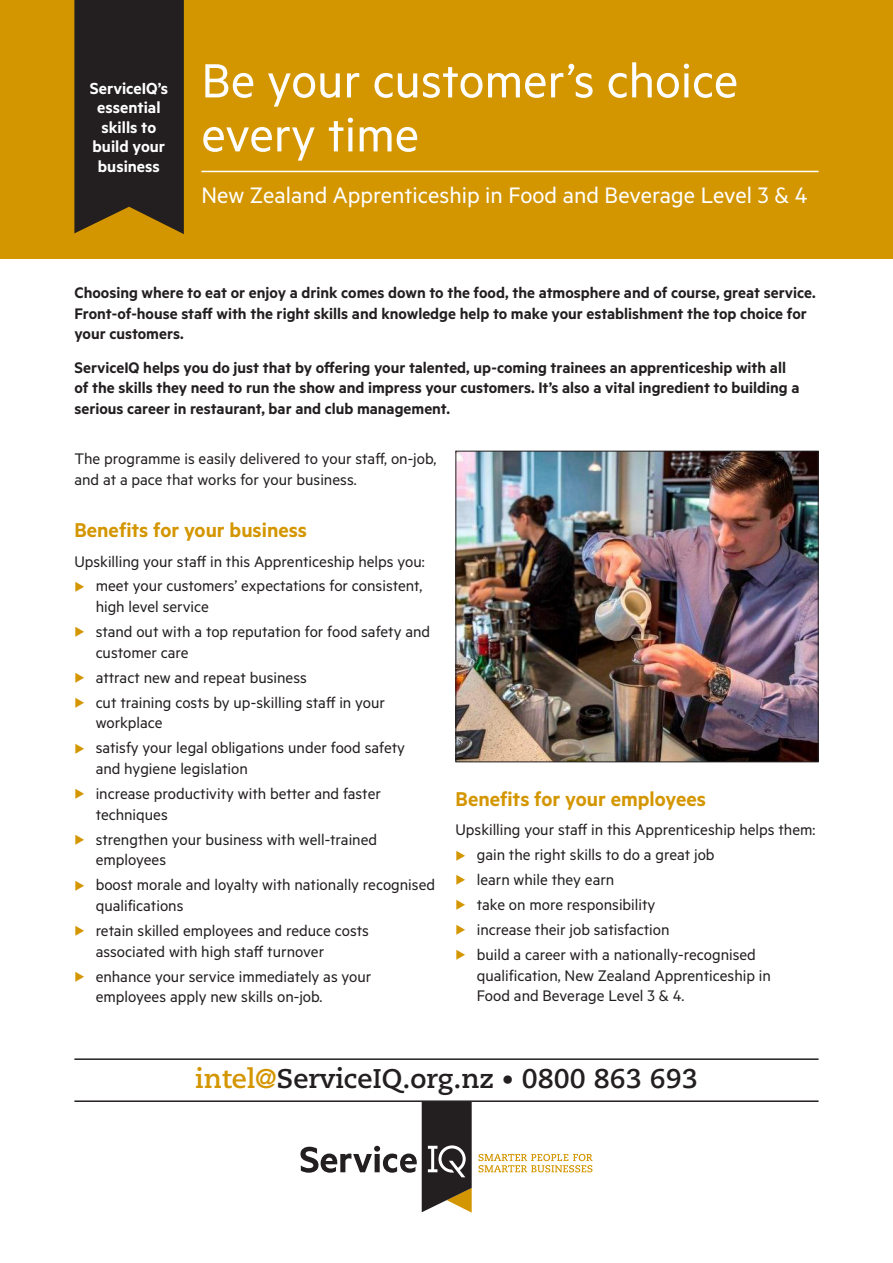
<style>
.page{position:relative;width:893px;height:1263px;background:#fff}
.page>*{position:absolute;margin:0;border:0;box-sizing:border-box;transform-origin:0 0}
.Banner_heading_1{font:54px/54px "Metric";color:#fff}
.Body_text{font:700 27px "Caecilia LT Std";color:#231f20}
.Banner_Heading_2{font:25.2px "Metric";color:#fff}
.Heading_gold{font:600 22.5px "Metric";color:#d49600}
.t1{font:600 18px/19.5px "Metric";color:#fff;text-align:center}
.Heading_gold-2{font:17.25px/20.7px "Metric";color:#231f20}
.Body_text-2{font:600 17.25px/20.7px "Metric";color:#231f20}
.Body_text_before_bul{font:17.25px "Metric";color:#231f20}
.s1{color:#d49600}
.s2{font-size:24px}
</style>
<div class="page">
<div style="left:0;top:0;width:893px;height:258px;background:#d49600"></div>
<hr style="left:201px;top:171px;width:618px;height:1px;background:#fff">
<hr style="left:74px;top:1058px;width:745px;height:2px;background:#231f20">
<hr style="left:74px;top:1100px;width:745px;height:2px;background:#231f20">
<svg style="left:300px;top:1102px;width:172px;height:110px"></svg>
<svg style="left:478px;top:1154px;width:114px;height:18px"></svg>
<svg style="left:74px;top:0;width:110px;height:234px;background:#2e271d"></svg>
<img style="left:457px;top:453px;width:360px;height:307px">
<div style="left:455px;top:451px;width:364px;height:311px;border:1px solid #231f20"></div>
<p class="t1" style="left:90px;top:78px;width:80px">ServiceIQ’s essential skills to build your business</p>
<p class="Banner_heading_1" style="left:201px;top:52px;width:538px">Be your customer’s choice every time</p>
<p class="Banner_Heading_2" style="left:201px;top:181px;width:608px">New Zealand Apprenticeship in Food and Beverage Level 3 &amp; 4</p>
<p class="Body_text-2" style="left:74px;top:282px;width:743px">Choosing where to eat or enjoy a drink comes down to the food, the atmosphere and of course, great service.<br>Front-of-house staff with the right skills and knowledge help to make your establishment the top choice for your customers.</p>
<p class="Body_text-2" style="left:74px;top:356px;width:727px">ServiceIQ helps you do just that by offering your talented, up-coming trainees an apprenticeship with all of the skills they need to run the show and impress your customers. It’s also a vital ingredient to building a serious career in restaurant, bar and club management.</p>
<p class="Heading_gold-2" style="left:74px;top:448px;width:364px">The programme is easily delivered to your staff, on-job, and at a pace that works for your business.</p>
<p class="Heading_gold" style="left:74px;top:517px;width:234px">Benefits for your business</p>
<p class="Body_text_before_bul" style="left:74px;top:551px;width:352px">Upskilling your staff in this Apprenticeship helps you:</p>
<p class="Heading_gold-2" style="left:96px;top:575px;width:328px;text-indent:-21px"><span class="s1">◆</span> meet your customers’ expectations for consistent, high level service</p>
<p class="Heading_gold-2" style="left:96px;top:621px;width:336px;text-indent:-21px"><span class="s1">◆</span> stand out with a top reputation for food safety and customer care</p>
<p class="Heading_gold-2" style="left:74px;top:666px;width:234px"><span class="s1">◆</span> attract new and repeat business</p>
<p class="Heading_gold-2" style="left:96px;top:691px;width:291px;text-indent:-21px"><span class="s1">◆</span> cut training costs by up-skilling staff in your workplace</p>
<p class="Heading_gold-2" style="left:96px;top:737px;width:311px;text-indent:-21px"><span class="s1">◆</span> satisfy your legal obligations under food safety and hygiene legislation</p>
<p class="Heading_gold-2" style="left:96px;top:783px;width:287px;text-indent:-21px"><span class="s1">◆</span> increase productivity with better and faster techniques</p>
<p class="Heading_gold-2" style="left:96px;top:828px;width:283px;text-indent:-21px"><span class="s1">◆</span> strengthen your business with well-trained employees</p>
<p class="Heading_gold-2" style="left:96px;top:874px;width:341px;text-indent:-21px"><span class="s1">◆</span> boost morale and loyalty with nationally recognised qualifications</p>
<p class="Heading_gold-2" style="left:96px;top:920px;width:275px;text-indent:-21px"><span class="s1">◆</span> retain skilled employees and reduce costs associated with high staff turnover</p>
<p class="Heading_gold-2" style="left:96px;top:965px;width:277px;text-indent:-21px"><span class="s1">◆</span> enhance your service immediately as your employees apply new skills on-job.</p>
<p class="Heading_gold" style="left:455px;top:786px;width:252px">Benefits for your employees</p>
<p class="Body_text_before_bul" style="left:455px;top:820px;width:361px">Upskilling your staff in this Apprenticeship helps them:</p>
<p class="Heading_gold-2" style="left:455px;top:844px;width:261px"><span class="s1">◆</span> gain the right skills to do a great job</p>
<p class="Heading_gold-2" style="left:455px;top:869px;width:160px"><span class="s1">◆</span> learn while they earn</p>
<p class="Heading_gold-2" style="left:455px;top:894px;width:201px"><span class="s1">◆</span> take on more responsibility</p>
<p class="Heading_gold-2" style="left:455px;top:919px;width:216px"><span class="s1">◆</span> increase their job satisfaction</p>
<p class="Heading_gold-2" style="left:477px;top:944px;width:296px;text-indent:-21px"><span class="s1">◆</span> build a career with a nationally-recognised qualification, New Zealand Apprenticeship in<br>Food and Beverage Level 3 &amp; 4.</p>
<p class="Body_text" style="left:195px;top:1063px;width:504px"><span class="s1">intel@</span>ServiceIQ.org.nz <span class="s2">•</span> 0800 863 693</p>
</div>
